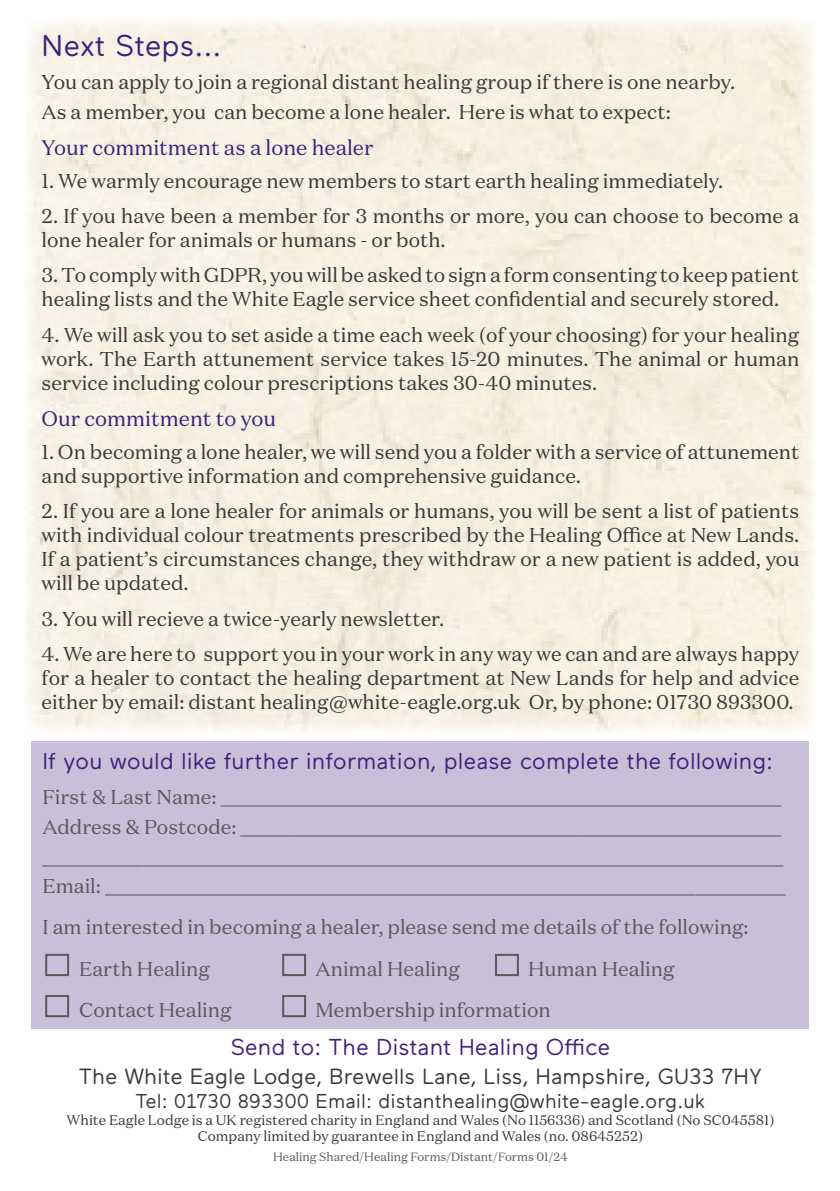
<style>
.page{position:relative;width:840px;height:1191px;background:#fff}
.page>*{position:absolute;margin:0;border:0;box-sizing:border-box;transform-origin:0 0}
.t1{font:30px "Maax Rounded";color:#41217c}
.t2{font:23px "Maax Rounded";color:#41217c}
.t3{font:22px "Maax Rounded";color:#393939}
.t4{font:21px "Domaine Text";color:#41217c}
.t5{font:20px/24px "Domaine Text";color:#393939}
.t6{font:20px "Minion Pro";color:#5a5a5a}
.t7{font:20px "Domaine Text";color:#5a5a5a}
.t8{font:20px "Maax Rounded";color:#393939}
.t9{font:14px "Domaine Text";color:#393939}
.t10{font:12px "Domaine Text";color:#5a5a5a}
.s1{font-family:"Domaine Text"}
</style>
<div class="page">
<img style="left:26px;top:20px;width:788px;height:712px">
<div style="left:31px;top:741px;width:777px;height:287px;background:#c8bfd9"></div>
<div style="left:282px;top:995px;width:24px;height:22px;border:2px solid #5a5a5a"></div>
<div style="left:45px;top:995px;width:24px;height:22px;border:2px solid #5a5a5a"></div>
<div style="left:45px;top:954px;width:24px;height:22px;border:2px solid #5a5a5a"></div>
<div style="left:282px;top:954px;width:24px;height:22px;border:2px solid #5a5a5a"></div>
<div style="left:494px;top:954px;width:24px;height:22px;border:2px solid #5a5a5a"></div>
<p class="t1" style="left:42px;top:27px;width:181px">Next Steps...</p>
<p class="t5" style="left:42px;top:70px;width:694px">You can apply to join a regional distant healing group if there is one nearby.</p>
<p class="t5" style="left:42px;top:99px;width:630px">As a member, you can become a lone healer. Here is what to expect:</p>
<p class="t4" style="left:42px;top:134px;width:333px">Your commitment as a lone healer</p>
<p class="t5" style="left:42px;top:168px;width:683px">1. We warmly encourage new members to start earth healing immediately.</p>
<p class="t5" style="left:42px;top:204px;width:758px">2. If you have been a member for 3 months or more, you can choose to become a lone healer for animals or humans - or both.</p>
<p class="t5" style="left:42px;top:263px;width:758px">3. To comply with GDPR, you will be asked to sign a form consenting to keep patient healing lists and the White Eagle service sheet confidential and securely stored.</p>
<p class="t5" style="left:42px;top:322px;width:758px;text-align:justify">4. We will ask you to set aside a time each week (of your choosing) for your healing work. The Earth attunement service takes 15-20 minutes. The animal or human service including colour prescriptions takes 30-40 minutes.</p>
<p class="t4" style="left:42px;top:406px;width:236px">Our commitment to you</p>
<p class="t5" style="left:42px;top:439px;width:758px">1. On becoming a lone healer, we will send you a folder with a service of attunement and supportive information and comprehensive guidance.</p>
<p class="t5" style="left:42px;top:499px;width:758px;text-align:justify">2. If you are a lone healer for animals or humans, you will be sent a list of patients with individual colour treatments prescribed by the Healing Office at New Lands.<br>If a patient’s circumstances change, they withdraw or a new patient is added, you will be updated.</p>
<p class="t5" style="left:42px;top:606px;width:404px">3. You will recieve a twice-yearly newsletter.</p>
<p class="t5" style="left:42px;top:641px;width:758px;text-align:justify">4. We are here to support you in your work in any way we can and are always happy for a healer to contact the healing department at New Lands for help and advice either by email: distant healing@white-eagle.org.uk Or, by phone: 01730 893300.</p>
<p class="t2" style="left:43px;top:746px;width:731px">If you would like further information, please complete the following:</p>
<p class="t6" style="left:43px;top:784px;width:739px"><span class="s1">First &amp; Last Name:</span> ________________________________________________________</p>
<p class="t6" style="left:43px;top:814px;width:739px"><span class="s1">Address &amp; Postcode:</span> ______________________________________________________</p>
<p class="t6" style="left:43px;top:844px;width:742px">__________________________________________________________________________</p>
<p class="t6" style="left:43px;top:873px;width:744px"><span class="s1">Email:</span> ____________________________________________________________________</p>
<p class="t7" style="left:43px;top:914px;width:707px">I am interested in becoming a healer, please send me details of the following:</p>
<p class="t7" style="left:79px;top:955px;width:132px">Earth Healing</p>
<p class="t7" style="left:315px;top:955px;width:146px">Animal Healing</p>
<p class="t7" style="left:527px;top:955px;width:148px">Human Healing</p>
<p class="t7" style="left:79px;top:996px;width:154px">Contact Healing</p>
<p class="t7" style="left:315px;top:996px;width:237px">Membership information</p>
<p class="t2" style="left:230px;top:1032px;width:381px">Send to: The Distant Healing Office</p>
<p class="t3" style="left:79px;top:1062px;width:684px">The White Eagle Lodge, Brewells Lane, Liss, Hampshire, GU33 7HY</p>
<p class="t8" style="left:135px;top:1088px;width:571px">Tel: 01730 893300 Email: distanthealing@white-eagle.org.uk</p>
<p class="t9" style="left:66px;top:1110px;width:709px">White Eagle Lodge is a UK registered charity in England and Wales (No 1156336) and Scotland (No SC045581)</p>
<p class="t9" style="left:198px;top:1127px;width:446px">Company limited by guarantee in England and Wales (no. 08645252)</p>
<p class="t10" style="left:273px;top:1148px;width:296px">Healing Shared/Healing Forms/Distant/Forms 01/24</p>
</div>
